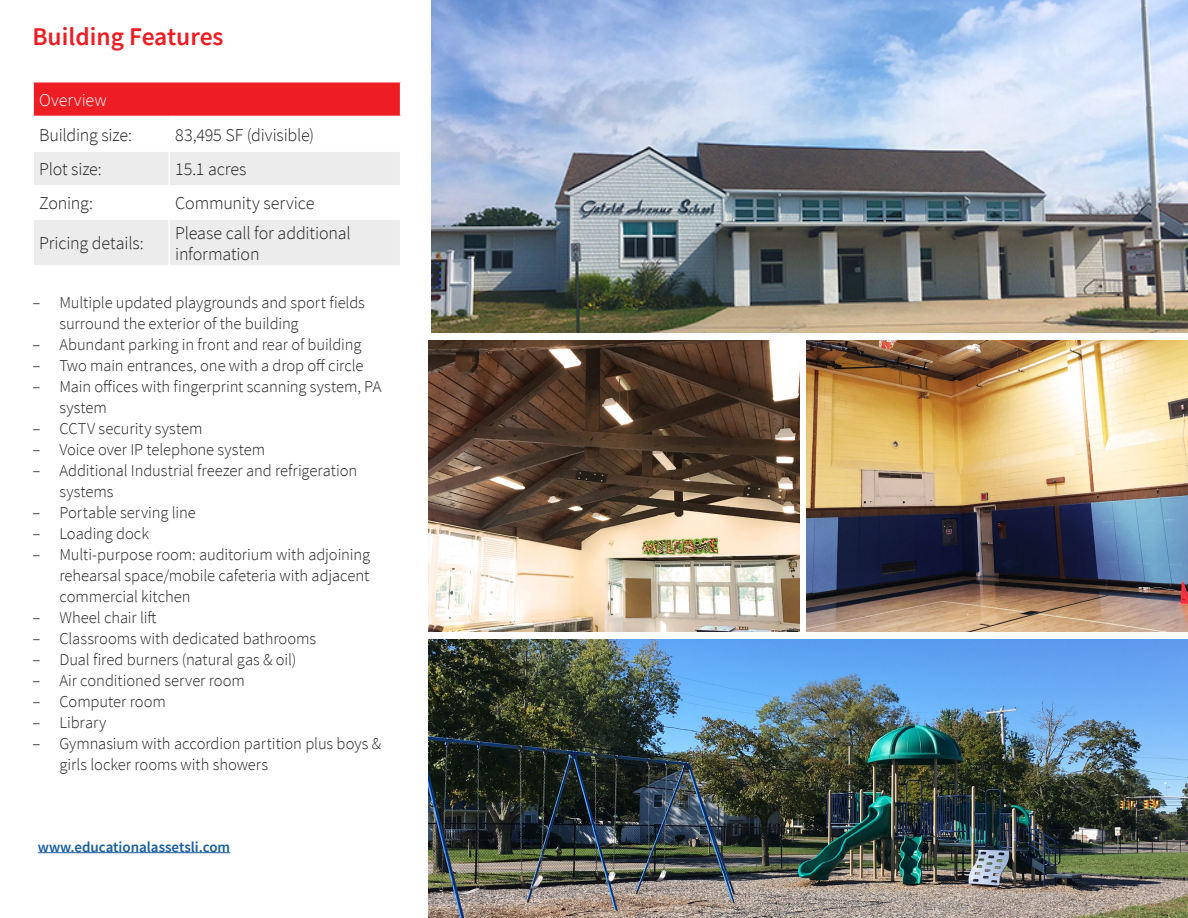
<style>
.page{position:relative;width:1188px;height:918px;background:#fff}
.page>*{position:absolute;margin:0;border:0;box-sizing:border-box;transform-origin:0 0}
.Sub_Head_-_Red{font:600 25.5px "Source Sans Pro";color:#ee1d23}
.Disclaimer{font:300 18px/21px "Source Sans Pro";letter-spacing:-.01em;color:#231f20}
.Disclaimer-2{font:300 18px "Source Sans Pro";color:#fff}
.t1{font:300 16.5px/21px "Source Sans Pro";letter-spacing:-.005em;color:#231f20}
.Property_-_Body_Text{font:600 15px "Source Sans Pro";color:#175d9e}
</style>
<div class="page">
<div style="left:33px;top:82px;width:368px;height:34px;background:#ee1d23"></div>
<svg style="left:34px;top:152px;width:366px;height:113px"></svg>
<hr style="left:32px;top:82px;width:2px;height:34px;background:#fff">
<hr style="left:400px;top:82px;width:1px;height:34px;background:#fff">
<hr style="left:168px;top:152px;width:2px;height:33px;background:#fff">
<hr style="left:32px;top:185px;width:137px;height:2px;background:#fff">
<hr style="left:169px;top:185px;width:232px;height:2px;background:#fff">
<hr style="left:168px;top:187px;width:2px;height:31px;background:#fff">
<hr style="left:32px;top:218px;width:137px;height:2px;background:#fff">
<hr style="left:169px;top:218px;width:232px;height:2px;background:#fff">
<hr style="left:168px;top:220px;width:2px;height:45px;background:#fff">
<hr style="left:38px;top:852px;width:192px;height:1px;background:#175d9e">
<img style="left:428px;top:340px;width:371px;height:292px">
<img style="left:428px;top:639px;width:760px;height:279px">
<img style="left:806px;top:340px;width:382px;height:292px">
<img style="left:431px;top:0;width:757px;height:333px">
<p class="Sub_Head_-_Red" style="left:32px;top:19px;width:193px">Building Features</p>
<p class="Disclaimer-2" style="left:39px;top:89px;width:69px">Overview</p>
<p class="Disclaimer" style="left:39px;top:124px;width:94px">Building size:</p>
<p class="Disclaimer" style="left:175px;top:124px;width:141px">83,495 SF (divisible)</p>
<p class="Disclaimer" style="left:39px;top:159px;width:64px">Plot size:</p>
<p class="Disclaimer" style="left:175px;top:159px;width:73px">15.1 acres</p>
<p class="Disclaimer" style="left:39px;top:193px;width:55px">Zoning:</p>
<p class="Disclaimer" style="left:175px;top:193px;width:141px">Community service</p>
<p class="Disclaimer" style="left:39px;top:233px;width:106px">Pricing details:</p>
<p class="Disclaimer" style="left:175px;top:222px;width:177px">Please call for additional information</p>
<p class="t1" style="left:59px;top:292px;width:307px;text-indent:-27px">– Multiple updated playgrounds and sport fields surround the exterior of the building</p>
<p class="t1" style="left:32px;top:334px;width:331px">– Abundant parking in front and rear of building</p>
<p class="t1" style="left:32px;top:355px;width:333px">– Two main entrances, one with a drop off circle</p>
<p class="t1" style="left:59px;top:376px;width:323px;text-indent:-27px">– Main offices with fingerprint scanning system, PA system</p>
<p class="t1" style="left:32px;top:418px;width:172px">– CCTV security system</p>
<p class="t1" style="left:32px;top:439px;width:234px">– Voice over IP telephone system</p>
<p class="t1" style="left:59px;top:460px;width:299px;text-indent:-27px">– Additional Industrial freezer and refrigeration systems</p>
<p class="t1" style="left:32px;top:502px;width:165px">– Portable serving line</p>
<p class="t1" style="left:32px;top:523px;width:118px">– Loading dock</p>
<p class="t1" style="left:59px;top:544px;width:312px;text-align:justify;text-indent:-27px">– Multi-purpose room: auditorium with adjoining rehearsal space/mobile cafeteria with adjacent commercial kitchen</p>
<p class="t1" style="left:32px;top:607px;width:125px">– Wheel chair lift</p>
<p class="t1" style="left:32px;top:628px;width:285px">– Classrooms with dedicated bathrooms</p>
<p class="t1" style="left:32px;top:649px;width:266px">– Dual fired burners (natural gas &amp; oil)</p>
<p class="t1" style="left:32px;top:670px;width:214px">– Air conditioned server room</p>
<p class="t1" style="left:32px;top:691px;width:135px">– Computer room</p>
<p class="t1" style="left:32px;top:712px;width:75px">– Library</p>
<p class="t1" style="left:59px;top:733px;width:323px;text-indent:-27px">– Gymnasium with accordion partition plus boys &amp; girls locker rooms with showers</p>
<p class="Property_-_Body_Text" style="left:38px;top:837px;width:194px">www.educationalassetsli.com</p>
</div>
